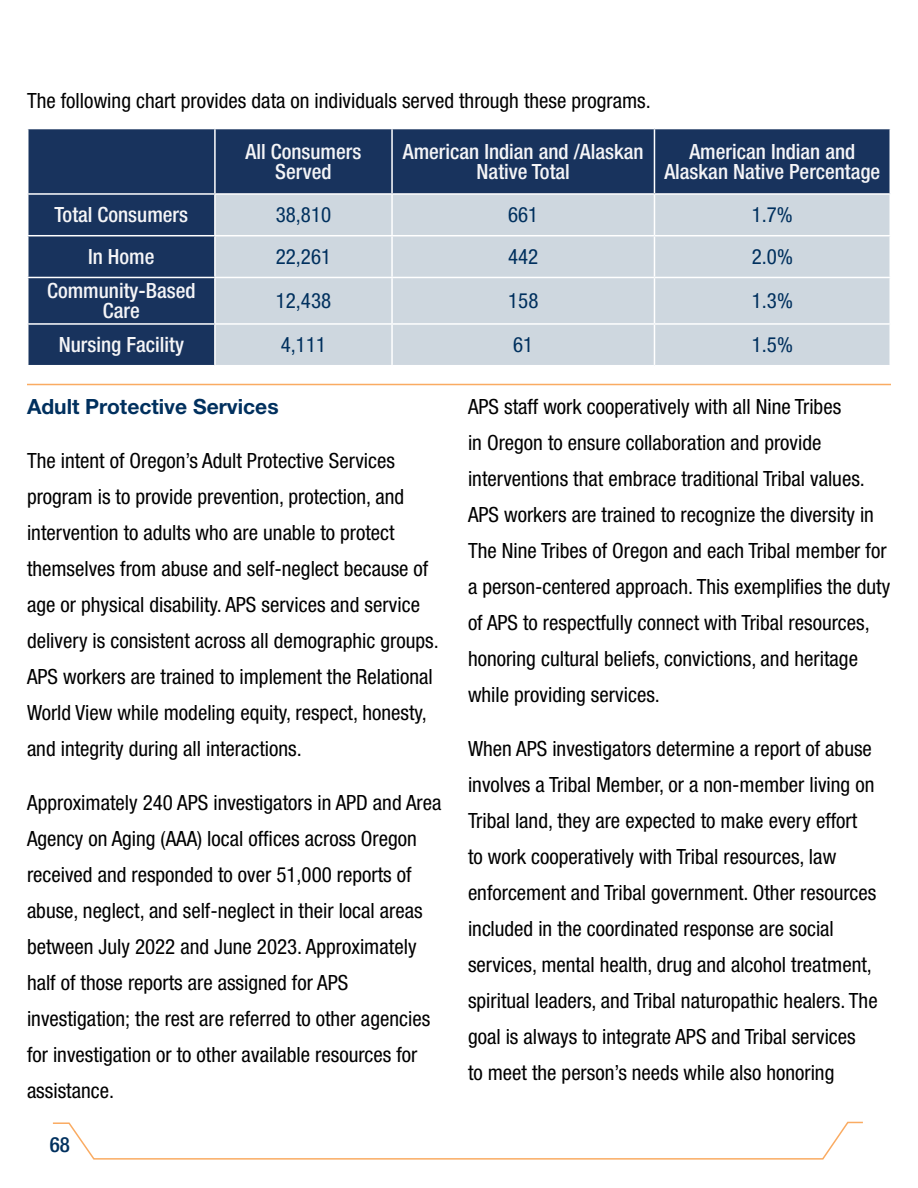
<style>
.page{position:relative;width:918px;height:1188px;background:#fff}
.page>*{position:absolute;margin:0;border:0;box-sizing:border-box;transform-origin:0 0}
.t1{font:condensed 21px/36px "Helvetica Neue LT Std";color:#000}
.t2{font:500 condensed 21px/19.5px "Helvetica Neue LT Std";color:#f5f5f7;text-align:center}
.t3{font:condensed 21px "Helvetica Neue LT Std";color:#00305e}
.t4{font:700 21px "Helvetica Neue LT Std";color:#00305e}
.t5{font:500 condensed 21px "Helvetica Neue LT Std";color:#00305e}
</style>
<div class="page">
<svg style="left:52px;top:1121px;width:811px;height:39px"></svg>
<div style="left:28px;top:129px;width:862px;height:236px;background:#18335d"></div>
<div style="left:216px;top:195px;width:674px;height:170px;background:#ced7df"></div>
<hr style="left:214px;top:195px;width:2px;height:40px;background:#fff">
<hr style="left:391px;top:195px;width:2px;height:40px;background:#fff">
<hr style="left:654px;top:195px;width:1px;height:40px;background:#fff">
<hr style="left:392px;top:235px;width:262px;height:1px;background:#fff">
<hr style="left:654px;top:235px;width:237px;height:1px;background:#fff">
<hr style="left:654px;top:236px;width:1px;height:41px;background:#fff">
<hr style="left:392px;top:277px;width:262px;height:1px;background:#fff">
<hr style="left:654px;top:277px;width:237px;height:1px;background:#fff">
<hr style="left:654px;top:278px;width:1px;height:45px;background:#fff">
<hr style="left:392px;top:323px;width:262px;height:2px;background:#fff">
<hr style="left:654px;top:323px;width:237px;height:2px;background:#fff">
<hr style="left:654px;top:325px;width:1px;height:40px;background:#fff">
<hr style="left:27px;top:235px;width:188px;height:1px;background:#fff">
<hr style="left:215px;top:235px;width:177px;height:1px;background:#fff">
<hr style="left:214px;top:236px;width:2px;height:41px;background:#fff">
<hr style="left:391px;top:236px;width:2px;height:41px;background:#fff">
<hr style="left:27px;top:277px;width:188px;height:1px;background:#fff">
<hr style="left:215px;top:277px;width:177px;height:1px;background:#fff">
<hr style="left:214px;top:278px;width:2px;height:45px;background:#fff">
<hr style="left:391px;top:278px;width:2px;height:45px;background:#fff">
<hr style="left:27px;top:323px;width:188px;height:2px;background:#fff">
<hr style="left:215px;top:323px;width:177px;height:2px;background:#fff">
<hr style="left:214px;top:325px;width:2px;height:40px;background:#fff">
<hr style="left:391px;top:325px;width:2px;height:40px;background:#fff">
<hr style="left:654px;top:129px;width:1px;height:64px;background:#fff">
<hr style="left:27px;top:193px;width:188px;height:2px;background:#fff">
<hr style="left:392px;top:193px;width:262px;height:2px;background:#fff">
<hr style="left:654px;top:193px;width:237px;height:2px;background:#fff">
<hr style="left:214px;top:129px;width:2px;height:64px;background:#fff">
<hr style="left:391px;top:129px;width:2px;height:64px;background:#fff">
<hr style="left:215px;top:193px;width:177px;height:2px;background:#fff">
<hr style="left:27px;top:384px;width:864px;height:1px;background:#faab62">
<p class="t1" style="left:27px;top:82px;width:625px">The following chart provides data on individuals served through these programs.</p>
<p class="t2" style="left:246px;top:142px;width:117px">All Consumers<br>Served</p>
<p class="t2" style="left:403px;top:142px;width:242px">American Indian and /Alaskan<br>Native Total</p>
<p class="t2" style="left:664px;top:142px;width:218px">American Indian and<br>Alaskan Native Percentage</p>
<p class="t2" style="left:54px;top:205px;width:135px">Total Consumers</p>
<p class="t3" style="left:276px;top:203px;width:57px">38,810</p>
<p class="t3" style="left:508px;top:203px;width:32px">661</p>
<p class="t3" style="left:752px;top:203px;width:43px">1.7%</p>
<p class="t2" style="left:88px;top:247px;width:68px">In Home</p>
<p class="t3" style="left:276px;top:245px;width:57px">22,261</p>
<p class="t3" style="left:508px;top:245px;width:32px">442</p>
<p class="t3" style="left:752px;top:245px;width:43px">2.0%</p>
<p class="t2" style="left:47px;top:281px;width:150px">Community-Based<br>Care</p>
<p class="t3" style="left:276px;top:289px;width:57px">12,438</p>
<p class="t3" style="left:508px;top:289px;width:32px">158</p>
<p class="t3" style="left:752px;top:289px;width:43px">1.3%</p>
<p class="t2" style="left:59px;top:335px;width:127px">Nursing Facility</p>
<p class="t3" style="left:281px;top:333px;width:47px">4,111</p>
<p class="t3" style="left:513px;top:333px;width:22px">61</p>
<p class="t3" style="left:752px;top:333px;width:43px">1.5%</p>
<p class="t4" style="left:27px;top:394px;width:253px">Adult Protective Services</p>
<p class="t1" style="left:27px;top:442px;width:413px">The intent of Oregon’s Adult Protective Services program is to provide prevention, protection, and intervention to adults who are unable to protect themselves from abuse and self-neglect because of age or physical disability. APS services and service delivery is consistent across all demographic groups.<br>APS workers are trained to implement the Relational World View while modeling equity, respect, honesty, and integrity during all interactions.</p>
<p class="t1" style="left:27px;top:784px;width:416px">Approximately 240 APS investigators in APD and Area Agency on Aging (AAA) local offices across Oregon received and responded to over 51,000 reports of abuse, neglect, and self-neglect in their local areas between July 2022 and June 2023. Approximately half of those reports are assigned for APS investigation; the rest are referred to other agencies for investigation or to other available resources for assistance.</p>
<p class="t5" style="left:50px;top:1132px;width:22px">68</p>
<p class="t1" style="left:468px;top:388px;width:424px">APS staff work cooperatively with all Nine Tribes<br>in Oregon to ensure collaboration and provide interventions that embrace traditional Tribal values.<br>APS workers are trained to recognize the diversity in The Nine Tribes of Oregon and each Tribal member for a person-centered approach. This exemplifies the duty of APS to respectfully connect with Tribal resources, honoring cultural beliefs, convictions, and heritage while providing services.</p>
<p class="t1" style="left:468px;top:730px;width:411px">When APS investigators determine a report of abuse involves a Tribal Member, or a non-member living on Tribal land, they are expected to make every effort<br>to work cooperatively with Tribal resources, law enforcement and Tribal government. Other resources included in the coordinated response are social services, mental health, drug and alcohol treatment, spiritual leaders, and Tribal naturopathic healers. The goal is always to integrate APS and Tribal services<br>to meet the person’s needs while also honoring</p>
</div>
